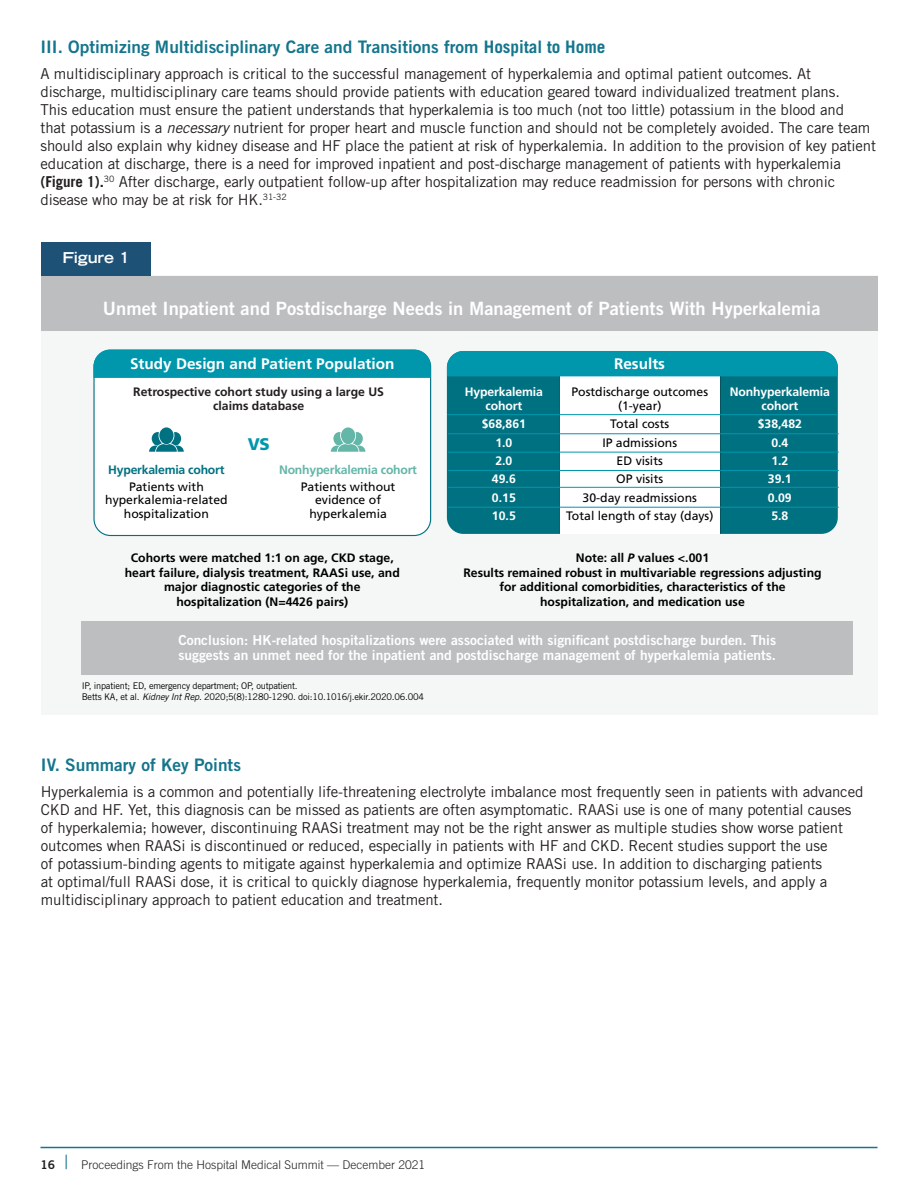
<style>
.page{position:relative;width:918px;height:1188px;background:#fff}
.page>*{position:absolute;margin:0;border:0;box-sizing:border-box;transform-origin:0 0}
.t1{font:18.3px "Trade Gothic LT Std Bd 2";color:#fff}
.Subhead{font:17.25px "Trade Gothic LT Std Bd 2";color:#14758c}
.t2{font:900 16.8px "Frutiger LT Std";color:#0097ac}
.t3{font:700 15.3px "Frutiger LT Std";color:#fff}
.Paragraph_Style_1{font:15px/18px "Trade Gothic LT Std";letter-spacing:-.01em;color:#231f20}
.Paragraph_Style_1-2{font:700 expanded 15px "Trade Gothic LT Std";letter-spacing:-.01em;color:#fff}
.t4{font:13.8px/15.3px "Trade Gothic LT Std Bd 2";color:#fff}
.t5{font:700 12.3px/14.5px "Frutiger LT Std";color:#000;text-align:center}
.t6{font:12.3px/18.3px "Frutiger LT Std";color:#000;text-align:center}
.t7{font:700 12.3px/18.3px "Frutiger LT Std";letter-spacing:-.01em;color:#fff;text-align:center}
.t8{font:700 12.3px/13.8px "Frutiger LT Std";color:#231f20;text-align:center}
.t9{font:700 12.3px/16px "Frutiger LT Std";letter-spacing:-.02em;color:#63b6a8;text-align:center}
.t10{font:700 12.3px/16px "Frutiger LT Std";letter-spacing:-.02em;color:#007181;text-align:center}
.t11{font:300 12px "Trade Gothic LT Std";color:#231f20}
.t12{font:9.15px/10.6px "Trade Gothic LT Std";letter-spacing:-.025em;color:#000}
.s1{font-family:"Trade Gothic LT Std";font-weight:700}
.s2{font-style:italic}
.s3{font-weight:700}
.s4{font-weight:400;color:#000}
.s5{font-family:"Trade Gothic LT Std Bd 2";font-weight:400}
.s6{font-size:19.5px;color:#14758c}
</style>
<div class="page">
<hr style="left:40px;top:1147px;width:838px;height:1px;background:#14758c">
<div style="left:41px;top:275px;width:837px;height:440px;background:#f5f7f7"></div>
<div style="left:82px;top:621px;width:771px;height:54px;background:#bcbec0"></div>
<div style="left:447px;top:351px;width:391px;height:183px;background:#007181;border-radius:16px"></div>
<svg style="left:719px;top:376px;width:3px;height:158px"></svg>
<div style="left:560px;top:353px;width:159px;height:181px;background:#fff"></div>
<div style="left:447px;top:351px;width:391px;height:25px;background:#0097ac"></div>
<div style="left:94px;top:350px;width:337px;height:186px;background:#fff;border-radius:17px"></div>
<svg style="left:331px;top:432px;width:34px;height:20px"></svg>
<div style="left:341px;top:427px;width:14px;height:17px;background:#63b6a8;border-radius:50%"></div>
<svg style="left:149px;top:432px;width:35px;height:20px"></svg>
<div style="left:159px;top:427px;width:15px;height:17px;background:#007181;border-radius:50%"></div>
<svg style="left:94px;top:349px;width:337px;height:29px;background:#0699ad"></svg>
<div style="left:41px;top:276px;width:837px;height:54px;background:#bcbec0"></div>
<hr style="left:447px;top:414px;width:391px;height:1px;background:#0097ac">
<hr style="left:448px;top:434px;width:390px;height:1px;background:#0097ac">
<hr style="left:448px;top:452px;width:390px;height:1px;background:#0097ac">
<hr style="left:448px;top:470px;width:390px;height:1px;background:#0097ac">
<hr style="left:448px;top:487px;width:390px;height:1px;background:#0097ac">
<hr style="left:448px;top:507px;width:390px;height:1px;background:#0097ac">
<div style="left:41px;top:242px;width:110px;height:33px;background:#1e5176"></div>
<p class="Subhead" style="left:40px;top:36px;width:567px">III. Optimizing Multidisciplinary Care and Transitions from <span class="s1">Hospital to Home</span></p>
<p class="Paragraph_Style_1" style="left:40px;top:64px;width:837px">A multidisciplinary approach is critical to the successful management of hyperkalemia and optimal patient outcomes. At discharge, multidisciplinary care teams should provide patients with education geared toward individualized treatment plans.<br>This education must ensure the patient understands that hyperkalemia is too much (not too little) potassium in the blood and<br>that potassium is a <span class="s2">necessary</span> nutrient for proper heart and muscle function and should not be completely avoided. The care team should also explain why kidney disease and HF place the patient at risk of hyperkalemia. In addition to the provision of key patient education at discharge, there is a need for improved inpatient and post-discharge management of patients with hyperkalemia <span class="s3">(Figure 1).</span><sup>30</sup> After discharge, early outpatient follow-up after hospitalization may reduce readmission for persons with chronic disease who may be at risk for HK.<sup>31-32</sup></p>
<p class="Paragraph_Style_1-2" style="left:63px;top:247px;width:69px">Figure 1</p>
<p class="t1" style="left:103px;top:297px;width:719px">Unmet Inpatient and Postdischarge Needs in Management of Patients With Hyperkalemia</p>
<p class="t3" style="left:130px;top:354px;width:266px">Study Design and Patient Population</p>
<p class="t8" style="left:133px;top:385px;width:252px">Retrospective cohort study using a large US claims database</p>
<p class="t2" style="left:248px;top:434px;width:23px">VS</p>
<p class="t9" style="left:279px;top:462px;width:139px">Nonhyperkalemia cohort<br><span class="s4">Patients without</span></p>
<p class="t6" style="left:309px;top:493px;width:79px;line-height:13.8px">evidence of hyperkalemia</p>
<p class="t5" style="left:125px;top:551px;width:277px">Cohorts were matched 1:1 on age, CKD stage, heart failure, dialysis treatment, RAASi use, and major diagnostic categories of the hospitalization (N=4426 pairs)</p>
<p class="t10" style="left:108px;top:462px;width:118px">Hyperkalemia cohort<br><span class="s4">Patients with</span></p>
<p class="t6" style="left:105px;top:493px;width:124px;line-height:13.8px">hyperkalemia-related hospitalization</p>
<p class="t3" style="left:614px;top:354px;width:52px">Results</p>
<p class="t6" style="left:571px;top:385px;width:138px;line-height:13.8px">Postdischarge outcomes (1-year)</p>
<p class="t6" style="left:566px;top:415px;width:149px">Total costs<br>IP admissions<br>ED visits<br>OP visits<br>30-day readmissions<br>Total length of stay (days)</p>
<p class="t7" style="left:730px;top:385px;width:102px;line-height:13.8px">Nonhyperkalemia cohort</p>
<p class="t7" style="left:758px;top:415px;width:46px">$38,482<br>0.4<br>1.2<br>39.1<br>0.09<br>5.8</p>
<p class="t5" style="left:463px;top:551px;width:360px">Note: all <span class="s2">P</span> values &lt;.001<br>Results remained robust in multivariable regressions adjusting for additional comorbidities, characteristics of the hospitalization, and medication use</p>
<p class="t7" style="left:465px;top:385px;width:80px;line-height:13.8px">Hyperkalemia cohort</p>
<p class="t7" style="left:482px;top:415px;width:46px">$68,861<br>1.0<br>2.0<br>49.6<br>0.15<br>10.5</p>
<p class="t4" style="left:178px;top:632px;width:599px">Conclusion: HK-related hospitalizations were associated with significant postdischarge burden. This suggests an unmet need for the inpatient and postdischarge management of hyperkalemia patients.</p>
<p class="t12" style="left:82px;top:681px;width:344px">IP, inpatient; ED, emergency department; OP, outpatient.<br>Betts KA, et al. <span class="s2">Kidney Int Rep</span>. 2020;5(8):1280-1290. doi:10.1016/j.ekir.2020.06.004</p>
<p class="Subhead" style="left:41px;top:754px;width:202px">IV. Summary of Key Points</p>
<p class="Paragraph_Style_1" style="left:41px;top:783px;width:824px">Hyperkalemia is a common and potentially life-threatening electrolyte imbalance most frequently seen in patients with advanced CKD and HF. Yet, this diagnosis can be missed as patients are often asymptomatic. RAASi use is one of many potential causes of hyperkalemia; however, discontinuing RAASi treatment may not be the right answer as multiple studies show worse patient outcomes when RAASi is discontinued or reduced, especially in patients with HF and CKD. Recent studies support the use<br>of potassium-binding agents to mitigate against hyperkalemia and optimize RAASi use. In addition to discharging patients<br>at optimal/full RAASi dose, it is critical to quickly diagnose hyperkalemia, frequently monitor potassium levels, and apply a multidisciplinary approach to patient education and treatment.</p>
<p class="t11" style="left:40px;top:1157px;width:386px"><span class="s5">16</span> <span class="s6">|</span> Proceedings From the Hospital Medical Summit — December 2021</p>
</div>
